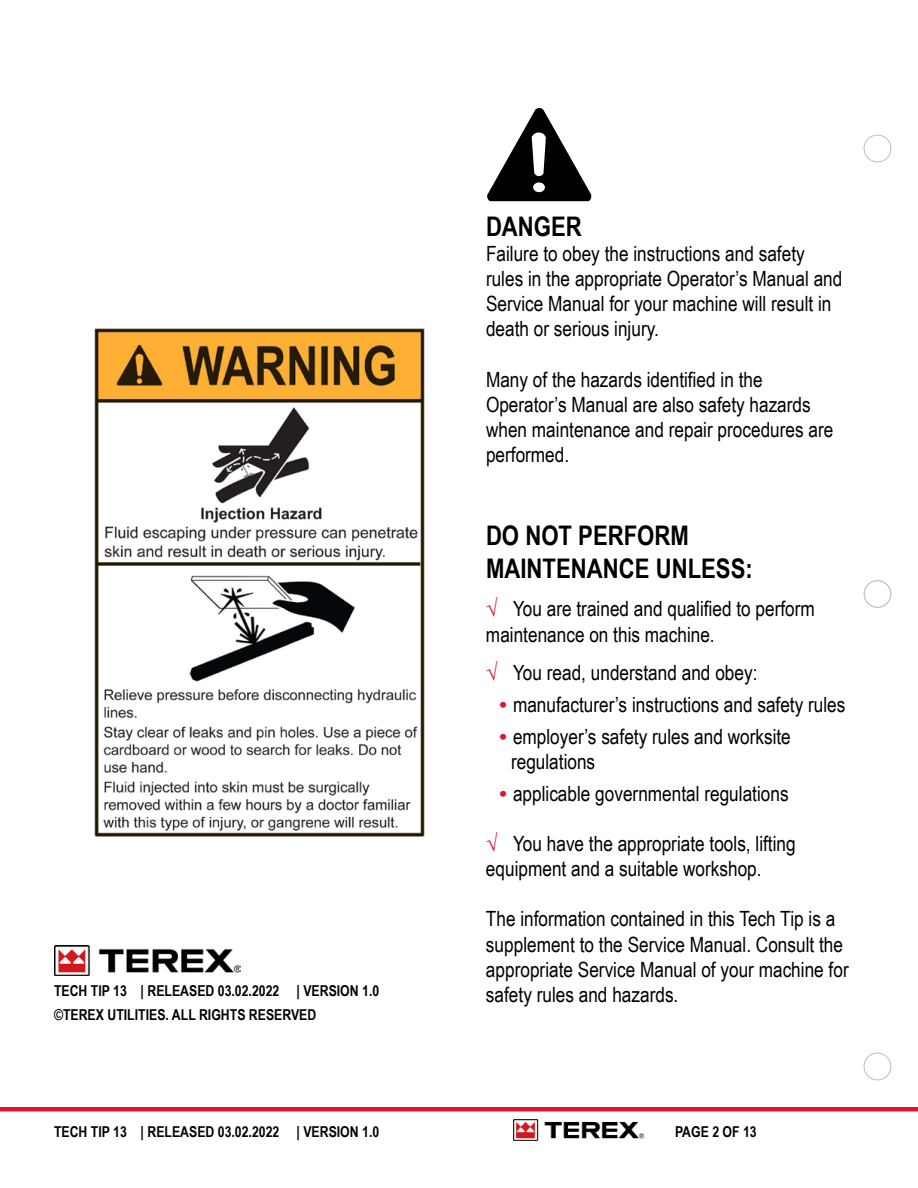
<style>
.page{position:relative;width:918px;height:1188px;background:#fff}
.page>*{position:absolute;margin:0;border:0;box-sizing:border-box;transform-origin:0 0}
.t1{font:700 27px/32.4px "Arial Narrow";color:#000}
.t2{font:21px/25.2px "Arial Narrow";color:#000}
.t3{font:700 15px "Arial Narrow";color:#000}
.s1{color:#d71635}
.s2{font-family:"Arial";font-weight:700;color:#d71635}
</style>
<div class="page">
<img style="left:54px;top:945px;width:186px;height:31px">
<svg style="left:487px;top:108px;width:105px;height:93px"></svg>
<img style="left:94px;top:328px;width:331px;height:509px">
<div style="left:864px;top:1053px;width:27px;height:27px;border:1px solid #bcbec0;border-radius:50%"></div>
<div style="left:864px;top:581px;width:27px;height:26px;border:1px solid #bcbec0;border-radius:50%"></div>
<div style="left:864px;top:580px;width:27px;height:28px;border:1px solid #bcbec0;border-radius:50%"></div>
<div style="left:864px;top:135px;width:27px;height:27px;border:1px solid #bcbec0;border-radius:50%"></div>
<div style="left:0;top:1107px;width:918px;height:5px;background:#d71635"></div>
<img style="left:513px;top:1119px;width:130px;height:22px">
<p class="t3" style="left:54px;top:980px;width:327px">TECH TIP 13 | RELEASED 03.02.2022 | VERSION 1.0</p>
<p class="t3" style="left:54px;top:1003px;width:264px">©TEREX UTILITIES. ALL RIGHTS RESERVED</p>
<p class="t3" style="left:54px;top:1121px;width:327px">TECH TIP 13 | RELEASED 03.02.2022 | VERSION 1.0</p>
<p class="t1" style="left:486px;top:209px;width:97px">DANGER</p>
<p class="t2" style="left:486px;top:240px;width:358px">Failure to obey the instructions and safety rules in the appropriate Operator’s Manual and Service Manual for your machine will result in death or serious injury.</p>
<p class="t2" style="left:486px;top:366px;width:349px">Many of the hazards identified in the Operator’s Manual are also safety hazards when maintenance and repair procedures are performed.</p>
<p class="t1" style="left:486px;top:518px;width:268px">DO NOT PERFORM<br>MAINTENANCE UNLESS:</p>
<p class="t2" style="left:486px;top:596px;width:330px"><span class="s1">√</span> You are trained and qualified to perform maintenance on this machine.</p>
<p class="t2" style="left:486px;top:659px;width:273px"><span class="s1">√</span> You read, understand and obey:</p>
<p class="t2" style="left:499px;top:691px;width:347px"><span class="s2">•</span> manufacturer’s instructions and safety rules</p>
<p class="t2" style="left:511px;top:723px;width:281px;text-indent:-12px"><span class="s2">•</span> employer’s safety rules and worksite regulations</p>
<p class="t2" style="left:499px;top:781px;width:291px"><span class="s2">•</span> applicable governmental regulations</p>
<p class="t2" style="left:486px;top:830px;width:311px"><span class="s1">√</span> You have the appropriate tools, lifting equipment and a suitable workshop.</p>
<p class="t2" style="left:486px;top:906px;width:364px">The information contained in this Tech Tip is a supplement to the Service Manual. Consult the appropriate Service Manual of your machine for safety rules and hazards.</p>
<p class="t3" style="left:675px;top:1121px;width:83px">PAGE 2 OF 13</p>
</div>
